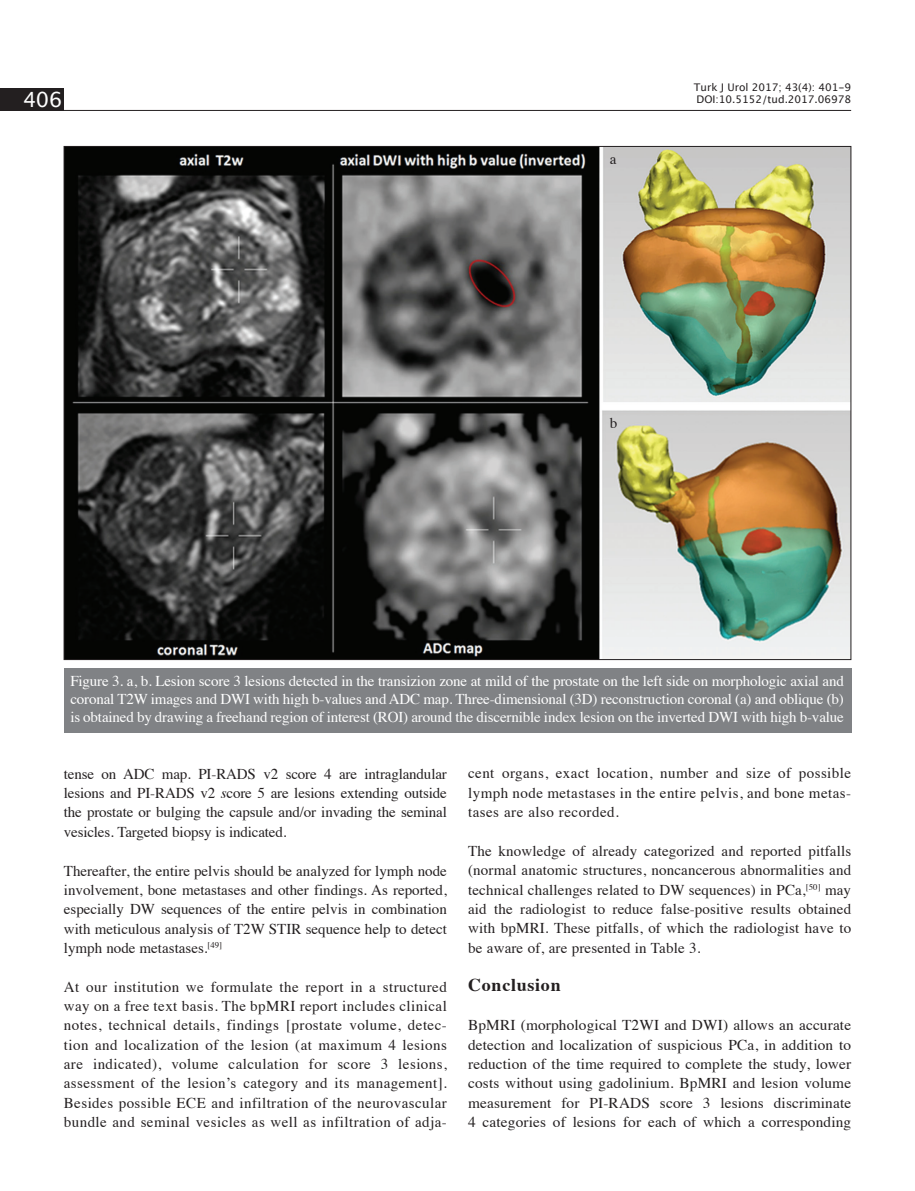
<style>
.page{position:relative;width:915px;height:1191px;background:#fff}
.page>*{position:absolute;margin:0;border:0;box-sizing:border-box;transform-origin:0 0}
.zz_Uroloji_running{font:21px "Lucida Grande";color:#fff}
.Normal__Web{font:700 18px "Times";letter-spacing:.04em;color:#231f20}
.Normal__Web-2{font:15px/19.4px "Times";letter-spacing:.01em;color:#231f20;text-align:justify}
.t1{font:15px/18px "Times";letter-spacing:-.01em;color:#fff;text-align:justify}
.t2{font:10.5px "Lucida Grande";color:#231f20}
.s1{font-style:italic}
</style>
<div class="page">
<hr style="left:64px;top:110px;width:786px;height:1px;background:#231f20">
<div style="left:0;top:88px;width:64px;height:23px;background:#231f20"></div>
<img style="left:66px;top:148px;width:782px;height:510px">
<div style="left:64px;top:668px;width:786px;height:65px;background:#808285"></div>
<p class="zz_Uroloji_running" style="left:23px;top:88px;width:41px">406</p>
<p class="Normal__Web-2" style="left:609px;top:148px;width:8px">a</p>
<p class="t2" style="left:693px;top:81px;width:159px">Turk J Urol 2017; 43(4): 401-9</p>
<p class="t2" style="left:696px;top:94px;width:156px">DOI:10.5152/tud.2017.06978</p>
<p class="Normal__Web-2" style="left:609px;top:412px;width:9px">b</p>
<p class="t1" style="left:70px;top:670px;width:774px">Figure 3. a, b. Lesion score 3 lesions detected in the transizion zone at mild of the prostate on the left side on morphologic axial and coronal T2W images and DWI with high b-values and ADC map. Three-dimensional (3D) reconstruction coronal (a) and oblique (b) is obtained by drawing a freehand region of interest (ROI) around the discernible index lesion on the inverted DWI with high b-value</p>
<p class="Normal__Web-2" style="left:64px;top:762px;width:384px">tense on ADC map. PI-RADS v2 score 4 are intraglandular lesions and PI-RADS v2 <span class="s1">s</span>core 5 are lesions extending outside the prostate or bulging the capsule and/or invading the seminal vesicles. Targeted biopsy is indicated.</p>
<p class="Normal__Web-2" style="left:64px;top:859px;width:384px">Thereafter, the entire pelvis should be analyzed for lymph node involvement, bone metastases and other findings. As reported, especially DW sequences of the entire pelvis in combination with meticulous analysis of T2W STIR sequence help to detect lymph node metastases.<sup>[49]</sup></p>
<p class="Normal__Web-2" style="left:64px;top:975px;width:384px">At our institution we formulate the report in a structured way on a free text basis. The bpMRI report includes clinical notes, technical details, findings [prostate volume, detec&shy;tion and localization of the lesion (at maximum 4 lesions are indicated), volume calculation for score 3 lesions, assessment of the lesion’s category and its management].<br>Besides possible ECE and infiltration of the neurovascular bundle and seminal vesicles as well as infiltration of adja-</p>
<p class="Normal__Web-2" style="left:468px;top:762px;width:384px">cent organs, exact location, number and size of possible lymph node metastases in the entire pelvis, and bone metas&shy;tases are also recorded.</p>
<p class="Normal__Web-2" style="left:468px;top:839px;width:384px">The knowledge of already categorized and reported pitfalls (normal anatomic structures, noncancerous abnormalities and technical challenges related to DW sequences) in PCa,<sup>[50]</sup> may aid the radiologist to reduce false-positive results obtained with bpMRI. These pitfalls, of which the radiologist have to be aware of, are presented in Table 3.</p>
<p class="Normal__Web" style="left:468px;top:968px;width:94px">Conclusion</p>
<p class="Normal__Web-2" style="left:468px;top:1014px;width:384px">BpMRI (morphological T2WI and DWI) allows an accurate detection and localization of suspicious PCa, in addition to reduction of the time required to complete the study, lower costs without using gadolinium. BpMRI and lesion volume measurement for PI-RADS score 3 lesions discriminate 4 categories of lesions for each of which a corresponding</p>
</div>
